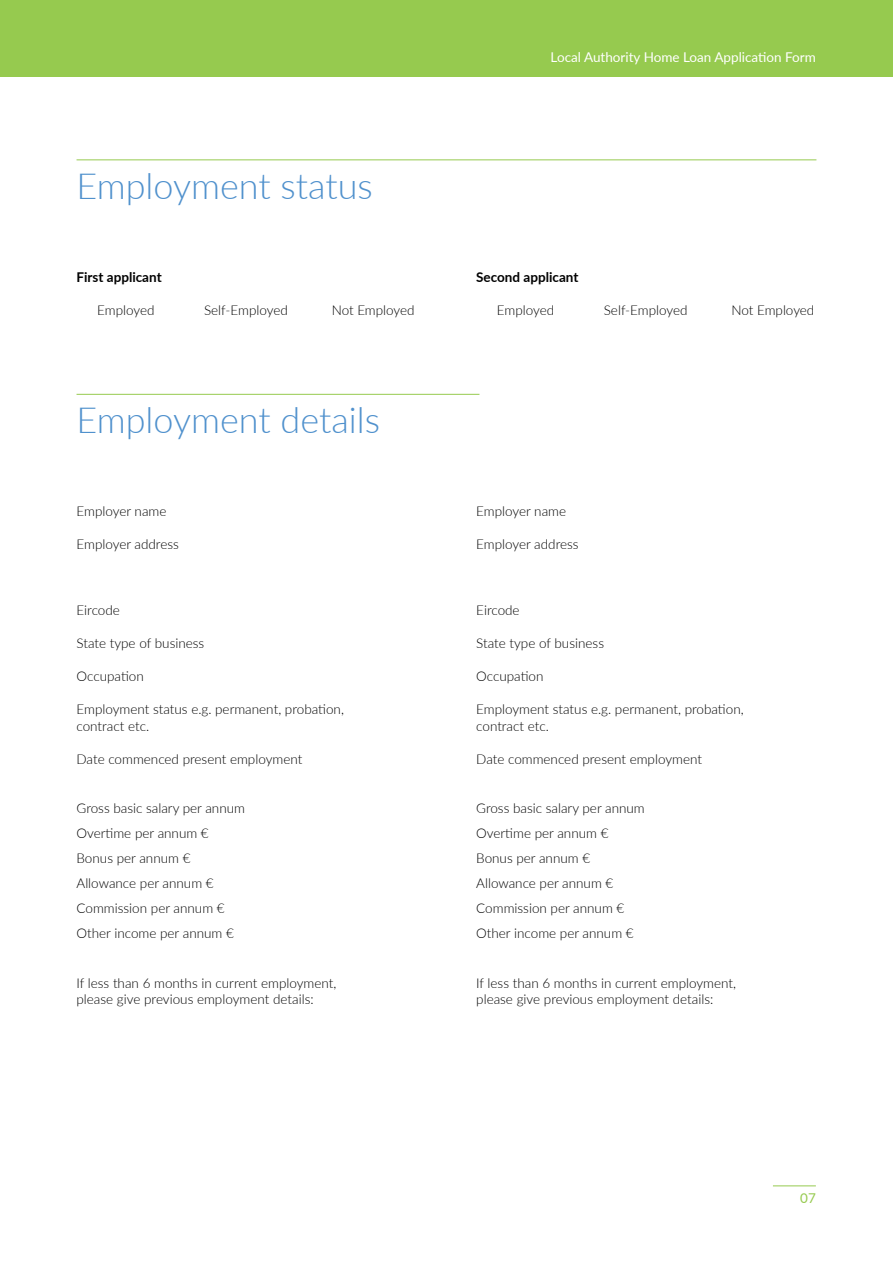
<style>
.page{position:relative;width:893px;height:1263px;background:#fff}
.page>*{position:absolute;margin:0;border:0;box-sizing:border-box;transform-origin:0 0}
.HA_AR19_H2{font:300 36px "Lato";color:#5091cd}
.HA_AR19_Body{font:300 13.5px/16.5px "Lato";color:#000}
.t1{font:13.5px "Lato";color:#fff}
.HA_AR19_Body-2{font:700 13.5px "Lato";color:#000}
.t2{font:13.5px "Lato";color:#96ca4f}
</style>
<div class="page">
<hr style="left:77px;top:159px;width:739px;height:1px;background:#96ca4f">
<hr style="left:77px;top:394px;width:402px;height:1px;background:#96ca4f">
<div style="left:0;top:0;width:893px;height:77px;background:#96ca4f"></div>
<hr style="left:773px;top:1185px;width:43px;height:1px;background:#96ca4f">
<p class="HA_AR19_H2" style="left:77px;top:161px;width:298px">Employment status</p>
<p class="HA_AR19_Body-2" style="left:77px;top:267px;width:87px">First applicant</p>
<p class="HA_AR19_Body" style="left:97px;top:301px;width:59px">Employed</p>
<p class="HA_AR19_Body" style="left:204px;top:301px;width:85px">Self-Employed</p>
<p class="HA_AR19_Body" style="left:332px;top:301px;width:85px">Not Employed</p>
<p class="HA_AR19_H2" style="left:77px;top:395px;width:305px">Employment details</p>
<p class="HA_AR19_Body" style="left:77px;top:502px;width:91px">Employer name</p>
<p class="HA_AR19_Body" style="left:77px;top:535px;width:104px">Employer address</p>
<p class="HA_AR19_Body" style="left:77px;top:601px;width:45px">Eircode</p>
<p class="HA_AR19_Body" style="left:77px;top:634px;width:129px">State type of business</p>
<p class="HA_AR19_Body" style="left:77px;top:667px;width:69px">Occupation</p>
<p class="HA_AR19_Body" style="left:77px;top:700px;width:269px">Employment status e.g. permanent, probation, contract etc.</p>
<p class="HA_AR19_Body" style="left:77px;top:750px;width:227px">Date commenced present employment</p>
<p class="HA_AR19_Body" style="left:77px;top:799px;width:170px">Gross basic salary per annum</p>
<p class="HA_AR19_Body" style="left:77px;top:824px;width:134px">Overtime per annum €</p>
<p class="HA_AR19_Body" style="left:77px;top:849px;width:115px">Bonus per annum €</p>
<p class="HA_AR19_Body" style="left:77px;top:874px;width:139px">Allowance per annum €</p>
<p class="HA_AR19_Body" style="left:77px;top:899px;width:150px">Commission per annum €</p>
<p class="HA_AR19_Body" style="left:77px;top:924px;width:159px">Other income per annum €</p>
<p class="HA_AR19_Body" style="left:77px;top:974px;width:261px">If less than 6 months in current employment, please give previous employment details:</p>
<p class="t1" style="left:551px;top:47px;width:267px">Local Authority Home Loan Application Form</p>
<p class="HA_AR19_Body-2" style="left:476px;top:267px;width:104px">Second applicant</p>
<p class="HA_AR19_Body" style="left:497px;top:301px;width:59px">Employed</p>
<p class="HA_AR19_Body" style="left:604px;top:301px;width:85px">Self-Employed</p>
<p class="HA_AR19_Body" style="left:731px;top:301px;width:85px">Not Employed</p>
<p class="HA_AR19_Body" style="left:476px;top:502px;width:91px">Employer name</p>
<p class="HA_AR19_Body" style="left:476px;top:535px;width:104px">Employer address</p>
<p class="HA_AR19_Body" style="left:476px;top:601px;width:45px">Eircode</p>
<p class="HA_AR19_Body" style="left:476px;top:634px;width:129px">State type of business</p>
<p class="HA_AR19_Body" style="left:476px;top:667px;width:69px">Occupation</p>
<p class="HA_AR19_Body" style="left:476px;top:700px;width:269px">Employment status e.g. permanent, probation, contract etc.</p>
<p class="HA_AR19_Body" style="left:476px;top:750px;width:227px">Date commenced present employment</p>
<p class="HA_AR19_Body" style="left:476px;top:799px;width:170px">Gross basic salary per annum</p>
<p class="HA_AR19_Body" style="left:476px;top:824px;width:134px">Overtime per annum €</p>
<p class="HA_AR19_Body" style="left:476px;top:849px;width:115px">Bonus per annum €</p>
<p class="HA_AR19_Body" style="left:476px;top:874px;width:139px">Allowance per annum €</p>
<p class="HA_AR19_Body" style="left:476px;top:899px;width:150px">Commission per annum €</p>
<p class="HA_AR19_Body" style="left:476px;top:924px;width:159px">Other income per annum €</p>
<p class="HA_AR19_Body" style="left:476px;top:974px;width:261px">If less than 6 months in current employment, please give previous employment details:</p>
<p class="t2" style="left:800px;top:1189px;width:17px">07</p>
</div>
